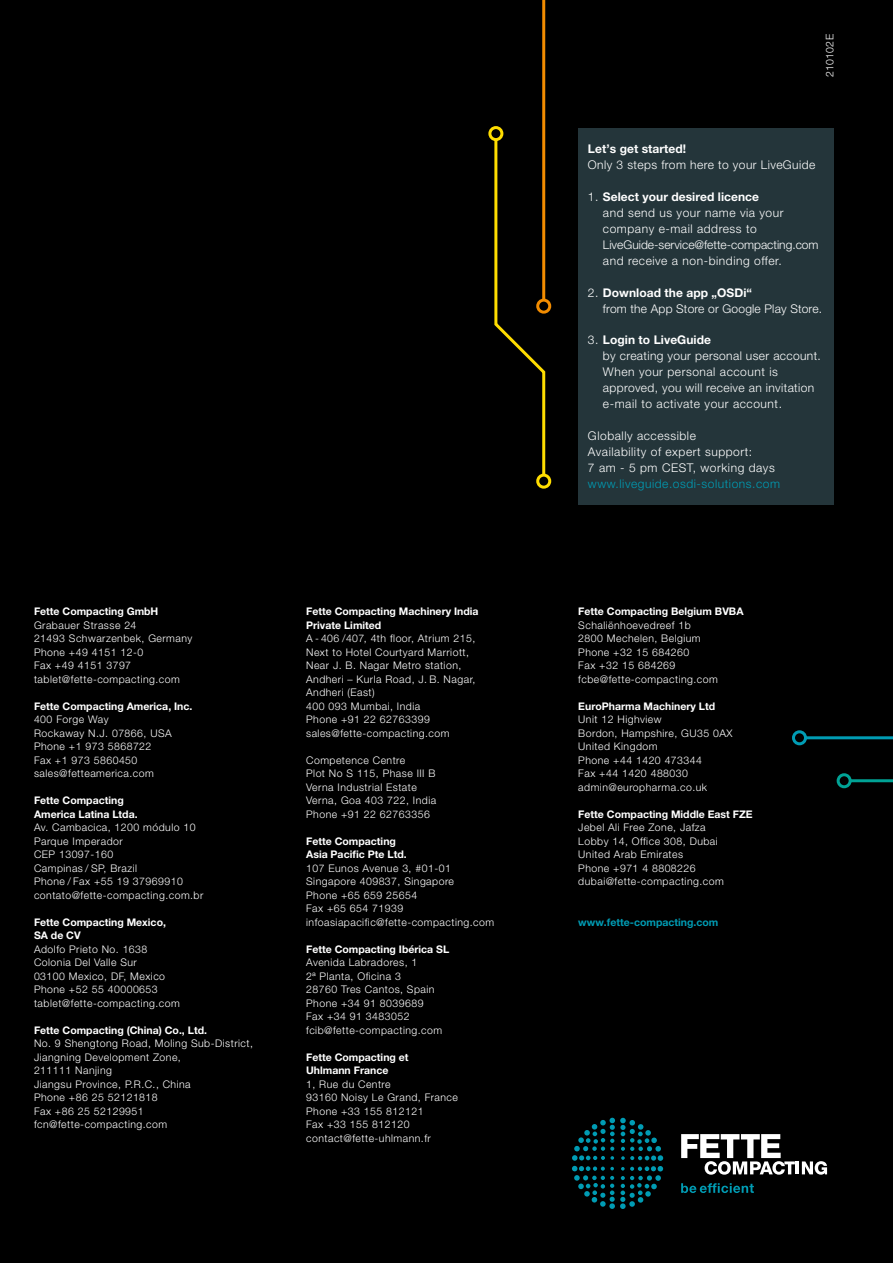
<style>
.page{position:relative;width:893px;height:1263px;background:#000}
.page>*{position:absolute;margin:0;border:0;box-sizing:border-box;transform-origin:0 0}
.t1{font:300 12px/15.9px "Helvetica Neue LT Pro";letter-spacing:.045em;color:#fff}
.t2{font:300 12px/15.9px "Helvetica Neue LT Pro";letter-spacing:.015em;color:#fff}
.t3{font:300 12px "Helvetica Neue LT Pro";letter-spacing:.045em;color:#009cb4}
.t4{font:700 12px "Helvetica Neue LT Pro";letter-spacing:.005em;color:#fff}
.t5{font:300 10.5px/13.5px "Helvetica Neue LT Pro";letter-spacing:.045em;color:#fff}
.t6{font:700 10.5px/13.5px "Helvetica Neue LT Pro";color:#fff}
.t7{font:700 10.5px "Helvetica Neue LT Pro";color:#009cb4}
.t8{font:300 10.5px "Helvetica Neue LT Pro";letter-spacing:.025em;color:#fff}
.s1{font-weight:700}
</style>
<div class="page">
<svg style="left:681px;top:1183px;width:73px;height:10px"></svg>
<svg style="left:681px;top:1134px;width:146px;height:41px"></svg>
<svg style="left:572px;top:1118px;width:91px;height:91px"></svg>
<div style="left:578px;top:128px;width:255px;height:377px;background:#24353a"></div>
<svg style="left:494px;top:137px;width:53px;height:340px"></svg>
<div style="left:536px;top:474px;width:15px;height:15px;border:3px solid #fd0;border-radius:50%"></div>
<div style="left:488px;top:126px;width:15px;height:15px;border:3px solid #fd0;border-radius:50%"></div>
<hr style="left:542px;top:0;width:3px;height:300px;background:#f28c00">
<div style="left:536px;top:299px;width:15px;height:15px;border:3px solid #f28c00;border-radius:50%"></div>
<hr style="left:805px;top:736px;width:88px;height:3px;background:#009cb4">
<div style="left:792px;top:730px;width:15px;height:15px;border:3px solid #009cb4;border-radius:50%"></div>
<hr style="left:850px;top:779px;width:43px;height:3px;background:#00a295">
<div style="left:837px;top:773px;width:15px;height:15px;border:3px solid #00a295;border-radius:50%"></div>
<p class="t6" style="left:34px;top:604px;width:126px">Fette Compacting GmbH</p>
<p class="t5" style="left:34px;top:618px;width:160px">Grabauer Strasse 24<br>21493 Schwarzenbek, Germany<br>Phone +49 4151 12-0<br>Fax +49 4151 3797 tablet@fette-compacting.com</p>
<p class="t6" style="left:34px;top:699px;width:160px">Fette Compacting America, Inc.</p>
<p class="t5" style="left:34px;top:712px;width:139px">400 Forge Way<br>Rockaway N.J. 07866, USA<br>Phone +1 973 5868722<br>Fax +1 973 5860450 sales@fetteamerica.com</p>
<p class="t6" style="left:34px;top:793px;width:105px">Fette Compacting<br>America Latina Ltda.</p>
<p class="t5" style="left:34px;top:820px;width:171px">Av. Cambacica, 1200 módulo 10<br>Parque Imperador<br>CEP 13097-160<br>Campinas / SP, Brazil<br>Phone / Fax +55 19 37969910 contato@fette-compacting.com.br</p>
<p class="t6" style="left:34px;top:915px;width:133px">Fette Compacting Mexico,<br>SA de CV</p>
<p class="t5" style="left:34px;top:942px;width:147px">Adolfo Prieto No. 1638<br>Colonia Del Valle Sur<br>03100 Mexico, DF, Mexico<br>Phone +52 55 40000653 tablet@fette-compacting.com</p>
<p class="t6" style="left:34px;top:1023px;width:175px">Fette Compacting (China) Co., Ltd.</p>
<p class="t5" style="left:34px;top:1036px;width:220px">No. 9 Shengtong Road, Moling Sub-District,<br>Jiangning Development Zone,<br>211111 Nanjing<br>Jiangsu Province, P.R.C., China<br>Phone +86 25 52121818<br>Fax +86 25 52129951 fcn@fette-compacting.com</p>
<p class="t6" style="left:306px;top:604px;width:174px">Fette Compacting Machinery India<br>Private Limited</p>
<p class="t5" style="left:306px;top:631px;width:171px">A - 406 /407, 4th floor, Atrium 215,<br>Next to Hotel Courtyard Marriott,<br>Near J. B. Nagar Metro station,<br>Andheri – Kurla Road, J. B. Nagar,<br>Andheri (East)<br>400 093 Mumbai, India<br>Phone +91 22 62763399 sales@fette-compacting.com</p>
<p class="t5" style="left:306px;top:753px;width:132px">Competence Centre<br>Plot No S 115, Phase III B<br>Verna Industrial Estate<br>Verna, Goa 403 722, India<br>Phone +91 22 62763356</p>
<p class="t6" style="left:306px;top:834px;width:102px">Fette Compacting<br>Asia Pacific Pte Ltd.</p>
<p class="t5" style="left:306px;top:861px;width:190px">107 Eunos Avenue 3, #01-01<br>Singapore 409837, Singapore<br>Phone +65 659 25654<br>Fax +65 654 71939 infoasiapacific@fette-compacting.com</p>
<p class="t6" style="left:306px;top:942px;width:145px">Fette Compacting Ibérica SL</p>
<p class="t5" style="left:306px;top:955px;width:138px">Avenida Labradores, 1<br>2ª Planta, Oficina 3<br>28760 Tres Cantos, Spain<br>Phone +34 91 8039689<br>Fax +34 91 3483052 fcib@fette-compacting.com</p>
<p class="t6" style="left:306px;top:1050px;width:104px">Fette Compacting et<br>Uhlmann France</p>
<p class="t5" style="left:306px;top:1077px;width:153px">1, Rue du Centre<br>93160 Noisy Le Grand, France<br>Phone +33 155 812121<br>Fax +33 155 812120 contact@fette-uhlmann.fr</p>
<p class="t8" style="left:823px;top:77px;width:44px;rotate:-90deg">210102E</p>
<p class="t4" style="left:588px;top:141px;width:100px">Let’s get started!</p>
<p class="t1" style="left:588px;top:157px;width:229px">Only 3 steps from here to your LiveGuide</p>
<p class="t1" style="left:603px;top:188px;width:217px;text-indent:-15px">1. <span class="s1">Select your desired licence<br></span>and send us your name via your company e-mail address to<br>LiveGuide-service@fette-compacting.com and receive a non-binding offer.</p>
<p class="t2" style="left:603px;top:284px;width:221px;text-indent:-15px">2. <span class="s1">Download the app „OSDi“<br></span>from the App Store or Google Play Store.</p>
<p class="t1" style="left:603px;top:332px;width:219px;text-indent:-15px">3. <span class="s1">Login to LiveGuide<br></span>by creating your personal user account.<br>When your personal account is approved, you will receive an invitation e-mail to activate your account.</p>
<p class="t1" style="left:588px;top:428px;width:188px">Globally accessible<br>Availability of expert support:<br>7 am - 5 pm CEST, working days</p>
<p class="t3" style="left:588px;top:476px;width:194px">www.liveguide.osdi-solutions.com</p>
<p class="t6" style="left:578px;top:604px;width:167px">Fette Compacting Belgium BVBA</p>
<p class="t5" style="left:578px;top:618px;width:141px">Schaliënhoevedreef 1b<br>2800 Mechelen, Belgium<br>Phone +32 15 684260<br>Fax +32 15 684269 fcbe@fette-compacting.com</p>
<p class="t6" style="left:578px;top:699px;width:138px">EuroPharma Machinery Ltd</p>
<p class="t5" style="left:578px;top:712px;width:156px">Unit 12 Highview<br>Bordon, Hampshire, GU35 0AX<br>United Kingdom<br>Phone +44 1420 473344<br>Fax +44 1420 488030 admin@europharma.co.uk</p>
<p class="t6" style="left:578px;top:807px;width:176px">Fette Compacting Middle East FZE</p>
<p class="t5" style="left:578px;top:820px;width:147px">Jebel Ali Free Zone, Jafza<br>Lobby 14, Office 308, Dubai<br>United Arab Emirates<br>Phone +971 4 8808226 dubai@fette-compacting.com</p>
<p class="t7" style="left:578px;top:915px;width:142px">www.fette-compacting.com</p>
</div>
